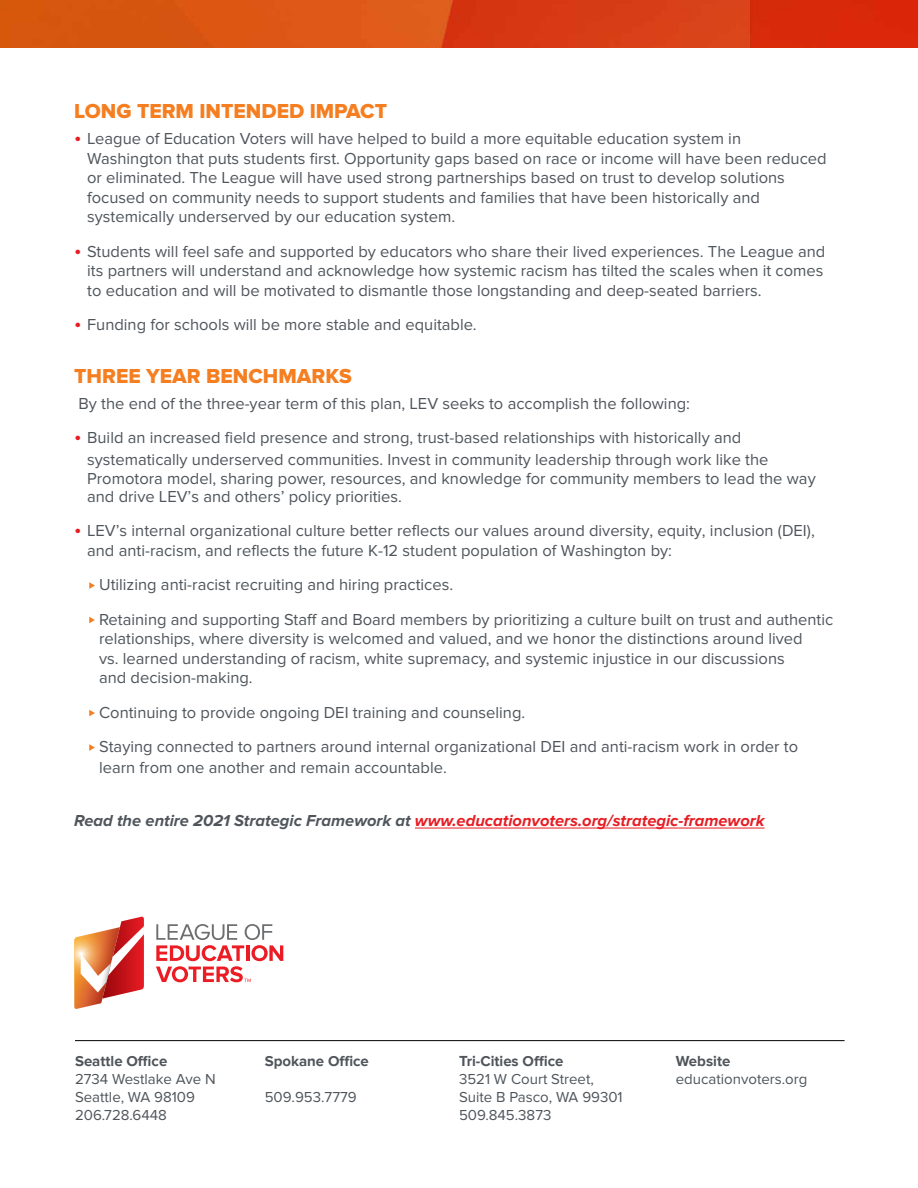
<style>
.page{position:relative;width:918px;height:1188px;background:#fff}
.page>*{position:absolute;margin:0;border:0;box-sizing:border-box;transform-origin:0 0}
.t1{font:21px "Proxima Nova Extrabld";color:#f57e20}
.t2{font:16.5px/19.5px "Proxima Nova";color:#4f555b}
.t3{font:italic 700 16.5px "Proxima Nova";color:#e71c23}
.t4{font:15px/18px "Proxima Nova";color:#4f555b}
.t5{font:700 15px "Proxima Nova";color:#4f555b}
.s1{font-size:21px;color:#e71c23}
.s2{color:#4f555b}
</style>
<div class="page">
<svg style="left:74px;top:917px;width:70px;height:92px"></svg>
<svg style="left:156px;top:924px;width:127px;height:58px"></svg>
<hr style="left:415px;top:828px;width:350px;height:1px;background:#e71c23">
<svg style="left:89px;top:582px;width:6px;height:7px"></svg>
<svg style="left:89px;top:617px;width:6px;height:6px"></svg>
<svg style="left:89px;top:710px;width:6px;height:6px"></svg>
<svg style="left:89px;top:744px;width:6px;height:7px"></svg>
<img style="left:0;top:0;width:918px;height:48px">
<hr style="left:75px;top:1040px;width:770px;height:1px;background:#000">
<p class="t1" style="left:74px;top:99px;width:314px">LONG TERM INTENDED IMPACT</p>
<p class="t2" style="left:87px;top:129px;width:741px;text-indent:-13px"><span class="s1">•</span> League of Education Voters will have helped to build a more equitable education system in Washington that puts students first. Opportunity gaps based on race or income will have been reduced or eliminated. The League will have used strong partnerships based on trust to develop solutions focused on community needs to support students and families that have been historically and systemically underserved by our education system.</p>
<p class="t2" style="left:87px;top:242px;width:740px;text-align:justify;text-indent:-13px"><span class="s1">•</span> Students will feel safe and supported by educators who share their lived experiences. The League and its partners will understand and acknowledge how systemic racism has tilted the scales when it comes to education and will be motivated to dismantle those longstanding and deep-seated barriers.</p>
<p class="t2" style="left:74px;top:315px;width:404px"><span class="s1">•</span> Funding for schools will be more stable and equitable.</p>
<p class="t1" style="left:74px;top:364px;width:279px">THREE YEAR BENCHMARKS</p>
<p class="t2" style="left:79px;top:394px;width:613px">By the end of the three-year term of this plan, LEV seeks to accomplish the following:</p>
<p class="t2" style="left:87px;top:427px;width:683px;line-height:21.6px;text-indent:-13px"><span class="s1">•</span> Build an increased field presence and strong, trust-based relationships with historically and systematically underserved communities. Invest in community leadership through work like the</p>
<p class="t2" style="left:87px;top:470px;width:730px;line-height:17.7px">Promotora model, sharing power, resources, and knowledge for community members to lead the way and drive LEV’s and others’ policy priorities.</p>
<p class="t2" style="left:87px;top:521px;width:729px;text-indent:-13px"><span class="s1">•</span> LEV’s internal organizational culture better reflects our values around diversity, equity, inclusion (DEI), and anti-racism, and reflects the future K-12 student population of Washington by:</p>
<p class="t2" style="left:99px;top:568px;width:736px;line-height:34.5px">Utilizing anti-racist recruiting and hiring practices.<br>Retaining and supporting Staff and Board members by prioritizing a culture built on trust and authentic</p>
<p class="t2" style="left:99px;top:629px;width:705px">relationships, where diversity is welcomed and valued, and we honor the distinctions around lived vs. learned understanding of racism, white supremacy, and systemic injustice in our discussions and decision-making.</p>
<p class="t2" style="left:99px;top:695px;width:701px;line-height:34.5px">Continuing to provide ongoing DEI training and counseling.<br>Staying connected to partners around internal organizational DEI and anti-racism work in order to</p>
<p class="t2" style="left:99px;top:758px;width:349px">learn from one another and remain accountable.</p>
<p class="t3" style="left:74px;top:811px;width:692px"><span class="s2">Read the entire 2021 Strategic Framework at</span> www.educationvoters.org/strategic-framework</p>
<p class="t5" style="left:75px;top:1053px;width:94px">Seattle Office</p>
<p class="t4" style="left:75px;top:1071px;width:142px">2734 Westlake Ave N<br>Seattle, WA 98109<br>206.728.6448</p>
<p class="t5" style="left:265px;top:1053px;width:106px">Spokane Office</p>
<p class="t4" style="left:265px;top:1089px;width:93px">509.953.7779</p>
<p class="t5" style="left:459px;top:1053px;width:106px">Tri-Cities Office</p>
<p class="t4" style="left:459px;top:1071px;width:165px">3521 W Court Street,<br>Suite B Pasco, WA 99301<br>509.845.3873</p>
<p class="t5" style="left:676px;top:1053px;width:56px">Website</p>
<p class="t4" style="left:676px;top:1071px;width:133px">educationvoters.org</p>
</div>
